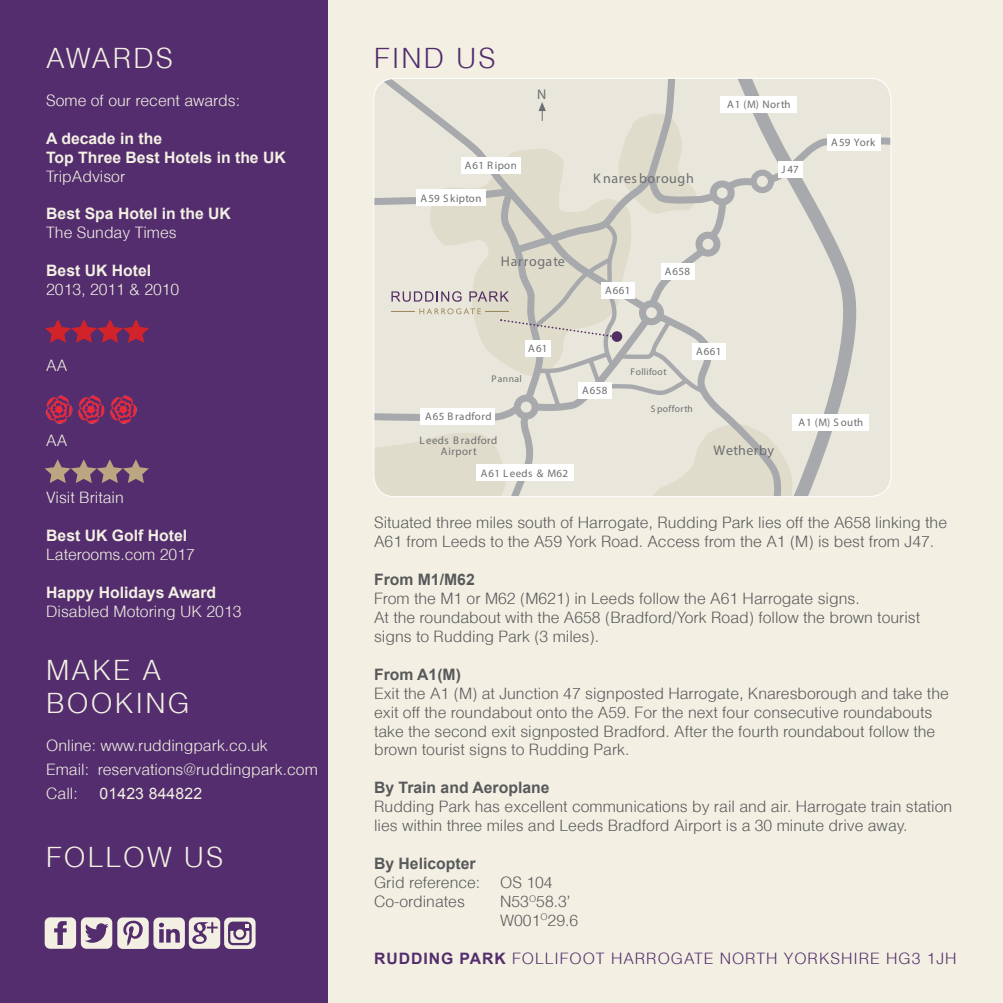
<style>
.page{position:relative;width:1003px;height:1003px;background:#fff}
.page>*{position:absolute;margin:0;border:0;box-sizing:border-box;transform-origin:0 0}
.t1{font:300 28px/33.6px "Helvetica";letter-spacing:.075em;color:#f3f0e3}
.t2{font:300 28px "Helvetica";letter-spacing:.075em;color:#532d6d}
.t3{font:300 15.75px/18.9px "Helvetica";color:#58595b}
.t4{font:300 15.75px/23.8px "Helvetica";color:#f3f0e3}
.t5{font:700 15.75px/18.9px "Arial";color:#f3f0e3}
.t6{font:700 15.75px "Arial";color:#58595b}
.t7{font:300 15.75px "Helvetica";letter-spacing:.06em;color:#532d6d}
.t8{font:15.75px "Arial";letter-spacing:.01em;color:#f3f0e3}
.t9{font:700 14px "Arial";letter-spacing:.04em;color:#6d6e71}
.t10{font:700 10.85px/11.4px "Arial";letter-spacing:.04em;color:#6d6e71;text-align:center}
.t11{font:700 9.62px "Arial";letter-spacing:.045em;color:#6d6e71}
.s1{font-family:"Arial";font-weight:700}
</style>
<div class="page">
<div style="left:327px;top:0;width:675px;height:1002px;background:#f3f0e3"></div>
<div style="left:0;top:0;width:327px;height:1002px;background:#532d6d"></div>
<svg style="left:45px;top:459px;width:104px;height:24px"></svg>
<svg style="left:45px;top:319px;width:104px;height:24px"></svg>
<svg style="left:374px;top:78px;width:516px;height:418px"></svg>
<svg style="left:45px;top:917px;width:210px;height:31px"></svg>
<img style="left:46px;top:395px;width:91px;height:29px">
<h1 class="t1" style="left:46px;top:41px;width:128px">AWARDS</h1>
<p class="t4" style="left:46px;top:88px;width:195px">Some of our recent awards:</p>
<p class="t5" style="left:46px;top:129px;width:241px">A decade in the<br>Top Three Best Hotels in the UK</p>
<p class="t4" style="left:46px;top:164px;width:81px">TripAdvisor</p>
<p class="t5" style="left:46px;top:205px;width:186px">Best Spa Hotel in the UK</p>
<p class="t4" style="left:46px;top:220px;width:132px">The Sunday Times</p>
<p class="t5" style="left:46px;top:261px;width:107px">Best UK Hotel</p>
<p class="t4" style="left:46px;top:277px;width:135px">2013, 2011 &amp; 2010</p>
<p class="t4" style="left:46px;top:353px;width:23px">AA</p>
<p class="t4" style="left:46px;top:428px;width:23px">AA</p>
<p class="t4" style="left:46px;top:485px;width:79px">Visit Britain</p>
<p class="t5" style="left:46px;top:526px;width:142px">Best UK Golf Hotel</p>
<p class="t4" style="left:46px;top:542px;width:150px">Laterooms.com 2017</p>
<p class="t5" style="left:46px;top:583px;width:171px">Happy Holidays Award</p>
<p class="t4" style="left:46px;top:598px;width:197px">Disabled Motoring UK 2013</p>
<h1 class="t1" style="left:46px;top:652px;width:145px">MAKE A<br>BOOKING</h1>
<p class="t4" style="left:46px;top:733px;width:273px">Online: www.ruddingpark.co.uk<br>Email: reservations@ruddingpark.com<br>Call:</p>
<p class="t8" style="left:100px;top:782px;width:104px">01423 844822</p>
<h1 class="t1" style="left:46px;top:839px;width:179px">FOLLOW US</h1>
<h1 class="t2" style="left:374px;top:41px;width:123px">FIND US</h1>
<p class="t9" style="left:537px;top:85px;width:11px">N</p>
<p class="t10" style="left:464px;top:159px;width:54px">A61 R ipon</p>
<p class="t10" style="left:420px;top:192px;width:62px">A59 S kipton</p>
<p class="t9" style="left:593px;top:170px;width:102px">Knaresborough</p>
<p class="t10" style="left:726px;top:99px;width:65px">A1 (M) North</p>
<p class="t10" style="left:781px;top:163px;width:19px">J47</p>
<p class="t10" style="left:830px;top:136px;width:46px">A59 York</p>
<p class="t9" style="left:500px;top:252px;width:66px">Harrogate</p>
<p class="t10" style="left:605px;top:284px;width:27px">A661</p>
<p class="t10" style="left:664px;top:265px;width:27px">A658</p>
<p class="t10" style="left:528px;top:342px;width:21px">A61</p>
<p class="t11" style="left:491px;top:373px;width:32px">Pannal</p>
<p class="t10" style="left:425px;top:410px;width:68px">A65 B radford</p>
<p class="t10" style="left:419px;top:434px;width:79px">Leeds B radford<br>Airport</p>
<p class="t10" style="left:480px;top:467px;width:89px">A61 Leeds &amp; M62</p>
<p class="t10" style="left:582px;top:384px;width:27px">A658</p>
<p class="t11" style="left:630px;top:365px;width:38px">Follifoot</p>
<p class="t10" style="left:695px;top:345px;width:27px">A661</p>
<p class="t11" style="left:650px;top:403px;width:43px">Spofforth</p>
<p class="t9" style="left:713px;top:441px;width:62px">Wetherby</p>
<p class="t10" style="left:798px;top:416px;width:66px">A1 (M) S outh</p>
<p class="t3" style="left:374px;top:512px;width:574px">Situated three miles south of Harrogate, Rudding Park lies off the A658 linking the<br>A61 from Leeds to the A59 York Road. Access from the A1 (M) is best from J47.</p>
<p class="t6" style="left:374px;top:569px;width:102px">From M1/M62</p>
<p class="t3" style="left:374px;top:588px;width:547px">From the M1 or M62 (M621) in Leeds follow the A61 Harrogate signs.<br>At the roundabout with the A658 (Bradford/York Road) follow the brown tourist signs to Rudding Park (3 miles).</p>
<p class="t6" style="left:374px;top:663px;width:88px">From A1(M)</p>
<p class="t3" style="left:374px;top:683px;width:576px">Exit the A1 (M) at Junction 47 signposted Harrogate, Knaresborough and take the exit off the roundabout onto the A59. For the next four consecutive roundabouts take the second exit signposted Bradford. After the fourth roundabout follow the brown tourist signs to Rudding Park.</p>
<p class="t6" style="left:374px;top:777px;width:177px">By Train and Aeroplane</p>
<p class="t3" style="left:374px;top:796px;width:579px">Rudding Park has excellent communications by rail and air. Harrogate train station lies within three miles and Leeds Bradford Airport is a 30 minute drive away.</p>
<p class="t6" style="left:374px;top:852px;width:103px">By Helicopter</p>
<p class="t3" style="left:374px;top:872px;width:108px">Grid reference:</p>
<p class="t3" style="left:500px;top:872px;width:54px">OS 104</p>
<p class="t3" style="left:374px;top:890px;width:92px">Co-ordinates</p>
<p class="t3" style="left:500px;top:890px;width:80px">N53<sup>O</sup>58.3’<br>W001<sup>O</sup>29.6</p>
<p class="t7" style="left:374px;top:947px;width:584px"><span class="s1">RUDDING PARK</span> FOLLIFOOT HARROGATE NORTH YORKSHIRE HG3 1JH</p>
</div>
